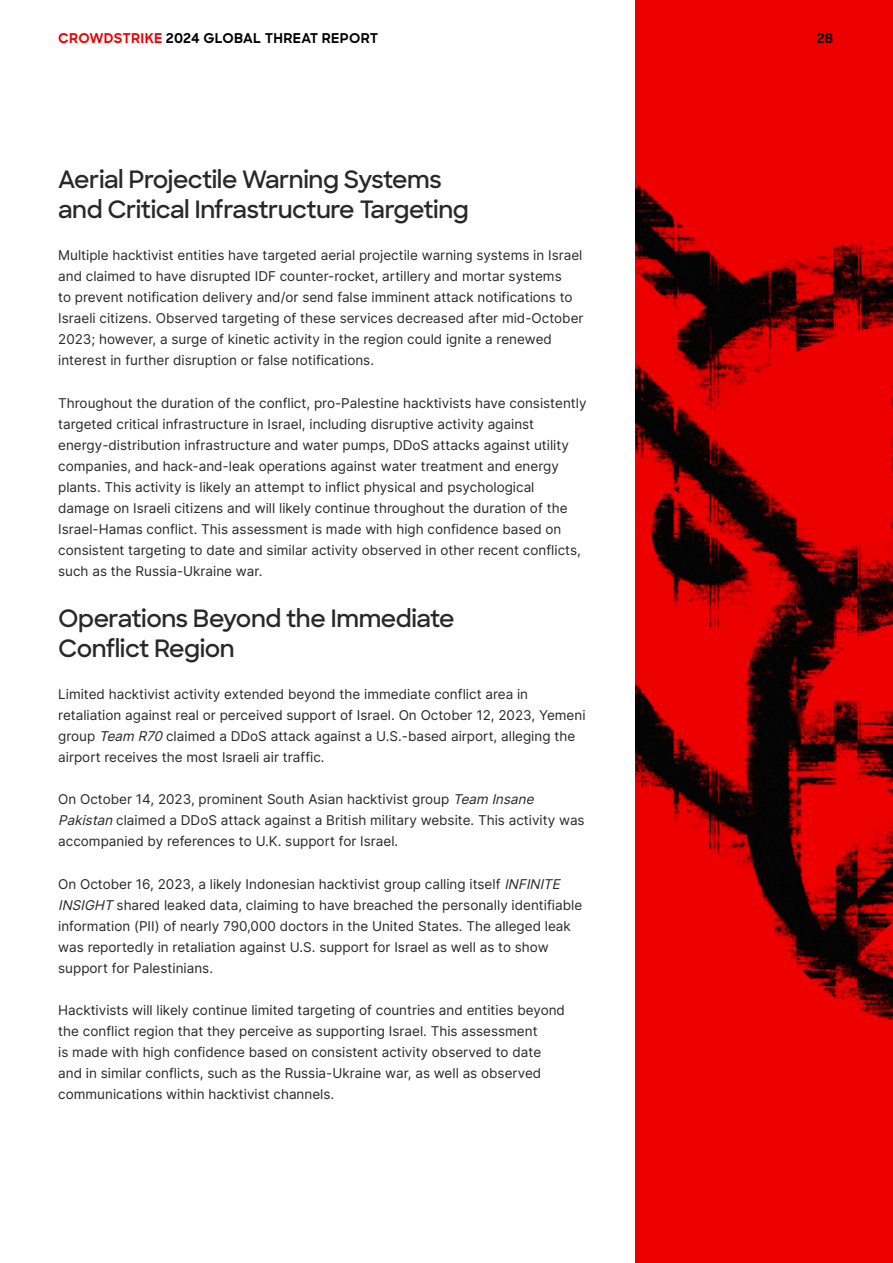
<style>
.page{position:relative;width:893px;height:1263px;background:#fff}
.page>*{position:absolute;margin:0;border:0;box-sizing:border-box;transform-origin:0 0}
.t1{font:600 24px/30px "Crowdstrike Sharp Sans";letter-spacing:-.02em;color:#282828}
.t2{font:13.5px/21px "Inter";color:#282828}
.t3{font:700 13.5px "Crowdstrike Sharp Sans";letter-spacing:.02em;color:#000}
.s1{color:#ec0000}
.s2{font-style:italic}
</style>
<div class="page">
<div style="left:635px;top:0;width:258px;height:1263px;background:#ec0000"></div>
<img style="left:635px;top:180px;width:258px;height:841px">
<p class="t3" style="left:58px;top:28px;width:322px"><span class="s1">CROWDSTRIKE</span> 2024 GLOBAL THREAT REPORT</p>
<p class="t3" style="left:817px;top:28px;width:18px">28</p>
<h1 class="t1" style="left:58px;top:163px;width:412px">Aerial Projectile Warning Systems and Critical Infrastructure Targeting</h1>
<p class="t2" style="left:58px;top:245px;width:527px">Multiple hacktivist entities have targeted aerial projectile warning systems in Israel and claimed to have disrupted IDF counter-rocket, artillery and mortar systems<br>to prevent notification delivery and/or send false imminent attack notifications to Israeli citizens. Observed targeting of these services decreased after mid-October 2023; however, a surge of kinetic activity in the region could ignite a renewed interest in further disruption or false notifications.</p>
<p class="t2" style="left:58px;top:392px;width:530px">Throughout the duration of the conflict, pro-Palestine hacktivists have consistently targeted critical infrastructure in Israel, including disruptive activity against energy-distribution infrastructure and water pumps, DDoS attacks against utility companies, and hack-and-leak operations against water treatment and energy plants. This activity is likely an attempt to inflict physical and psychological damage on Israeli citizens and will likely continue throughout the duration of the Israel-Hamas conflict. This assessment is made with high confidence based on consistent targeting to date and similar activity observed in other recent conflicts, such as the Russia-Ukraine war.</p>
<h1 class="t1" style="left:58px;top:602px;width:398px">Operations Beyond the Immediate<br>Conflict Region</h1>
<p class="t2" style="left:58px;top:683px;width:529px">Limited hacktivist activity extended beyond the immediate conflict area in retaliation against real or perceived support of Israel. On October 12, 2023, Yemeni group <span class="s2">Team R70</span> claimed a DDoS attack against a U.S.-based airport, alleging the airport receives the most Israeli air traffic.</p>
<p class="t2" style="left:58px;top:789px;width:528px">On October 14, 2023, prominent South Asian hacktivist group <span class="s2">Team Insane<br>Pakistan</span> claimed a DDoS attack against a British military website. This activity was accompanied by references to U.K. support for Israel.</p>
<p class="t2" style="left:58px;top:873px;width:525px">On October 16, 2023, a likely Indonesian hacktivist group calling itself <span class="s2">INFINITE INSIGHT</span> shared leaked data, claiming to have breached the personally identifiable information (PII) of nearly 790,000 doctors in the United States. The alleged leak was reportedly in retaliation against U.S. support for Israel as well as to show support for Palestinians.</p>
<p class="t2" style="left:58px;top:999px;width:508px">Hacktivists will likely continue limited targeting of countries and entities beyond the conflict region that they perceive as supporting Israel. This assessment<br>is made with high confidence based on consistent activity observed to date and in similar conflicts, such as the Russia-Ukraine war, as well as observed communications within hacktivist channels.</p>
</div>
